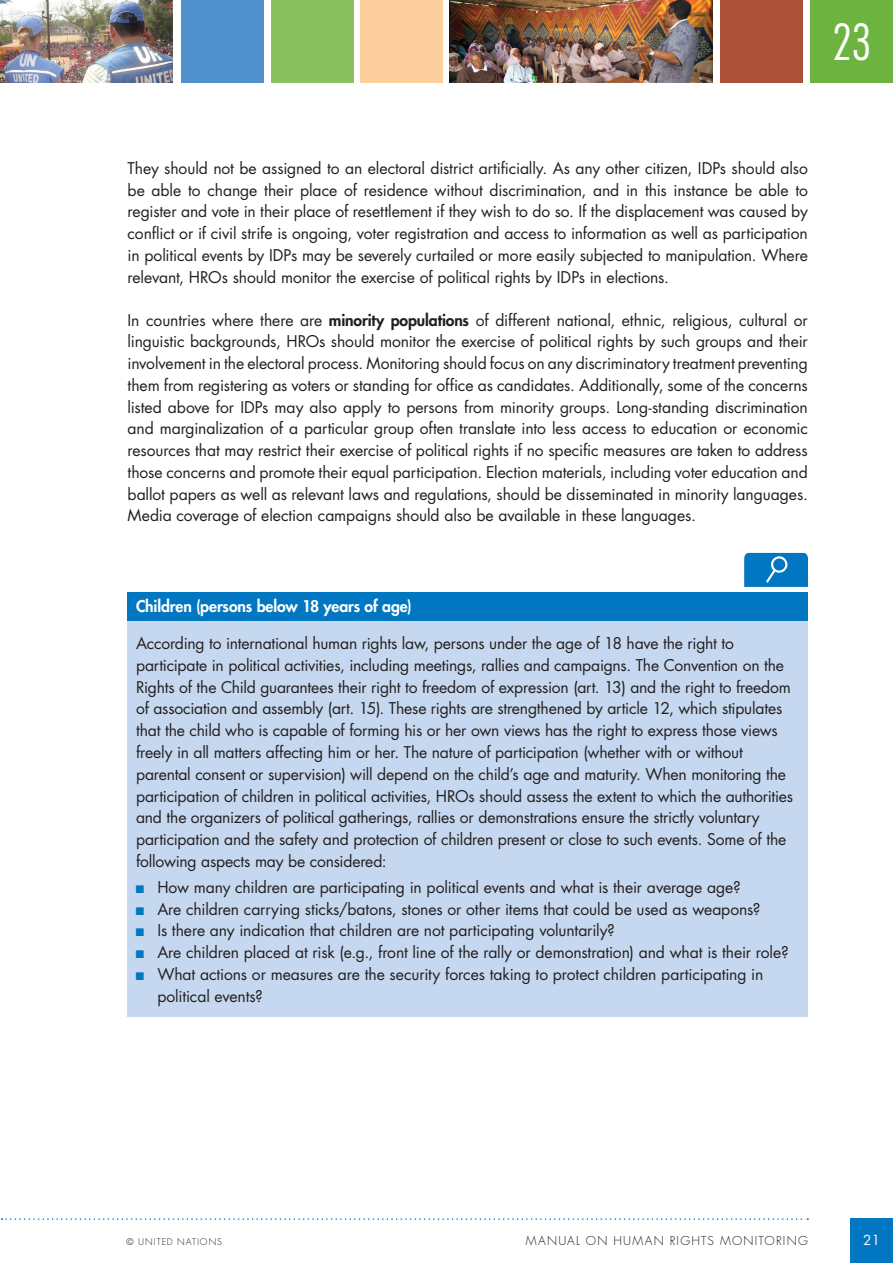
<style>
.page{position:relative;width:893px;height:1263px;background:#fff}
.page>*{position:absolute;margin:0;border:0;box-sizing:border-box;transform-origin:0 0}
.t1{font:300 condensed 48.45px "Futura";color:#fff}
.t2{font:15.75px/21.8px "Futura";letter-spacing:-.01em;color:#231f20;text-align:justify}
.t3{font:800 15.75px "Futura";letter-spacing:-.005em;color:#fff}
.t4{font:13.5px "Futura";color:#fff}
.t5{font:300 12px "Futura";letter-spacing:.105em;color:#231f20}
.t6{font:300 9px "Futura";letter-spacing:.105em;color:#231f20}
.s1{font-weight:800}
</style>
<div class="page">
<div style="left:810px;top:0;width:83px;height:83px;background:#6cb43f"></div>
<div style="left:850px;top:1218px;width:43px;height:45px;background:#0077c0"></div>
<svg style="left:2px;top:1218px;width:806px;height:2px"></svg>
<img style="left:0;top:0;width:173px;height:83px">
<div style="left:271px;top:0;width:82px;height:83px;background:#89c05e"></div>
<div style="left:720px;top:0;width:83px;height:83px;background:#aa5137"></div>
<img style="left:450px;top:0;width:263px;height:83px">
<div style="left:360px;top:0;width:83px;height:83px;background:#fdce9d"></div>
<div style="left:181px;top:0;width:83px;height:83px;background:#5090cc"></div>
<div style="left:128px;top:592px;width:680px;height:29px;background:#0077c0"></div>
<div style="left:128px;top:621px;width:680px;height:396px;background:#c6d8ef"></div>
<svg style="left:744px;top:553px;width:64px;height:34px"></svg>
<h1 class="t1" style="left:832px;top:14px;width:41px">23</h1>
<p class="t2" style="left:128px;top:157px;width:682px">They should not be assigned to an electoral district artificially. As any other citizen, IDPs should also be able to change their place of residence without discrimination, and in this instance be able to register and vote in their place of resettlement if they wish to do so. If the displacement was caused by conflict or if civil strife is ongoing, voter registration and access to information as well as participation in political events by IDPs may be severely curtailed or more easily subjected to manipulation. Where relevant, HROs should monitor the exercise of political rights by IDPs in elections.</p>
<p class="t2" style="left:128px;top:309px;width:682px">In countries where there are <span class="s1">minority populations</span> of different national, ethnic, religious, cultural or linguistic backgrounds, HROs should monitor the exercise of political rights by such groups and their involvement in the electoral process. Monitoring should focus on any discriminatory treatment preventing them from registering as voters or standing for office as candidates. Additionally, some of the concerns listed above for IDPs may also apply to persons from minority groups. Long-standing discrimination and marginalization of a particular group often translate into less access to education or economic resources that may restrict their exercise of political rights if no specific measures are taken to address those concerns and promote their equal participation. Election materials, including voter education and ballot papers as well as relevant laws and regulations, should be disseminated in minority languages.<br>Media coverage of election campaigns should also be available in these languages.</p>
<p class="t3" style="left:136px;top:597px;width:277px">Children (persons below 18 years of age)</p>
<p class="t2" style="left:136px;top:633px;width:659px;text-align:left">According to international human rights law, persons under the age of 18 have the right to participate in political activities, including meetings, rallies and campaigns. The Convention on the Rights of the Child guarantees their right to freedom of expression (art. 13) and the right to freedom of association and assembly (art. 15). These rights are strengthened by article 12, which stipulates that the child who is capable of forming his or her own views has the right to express those views freely in all matters affecting him or her. The nature of participation (whether with or without parental consent or supervision) will depend on the child’s age and maturity. When monitoring the participation of children in political activities, HROs should assess the extent to which the authorities and the organizers of political gatherings, rallies or demonstrations ensure the strictly voluntary participation and the safety and protection of children present or close to such events. Some of the following aspects may be considered:</p>
<p class="t2" style="left:157px;top:876px;width:633px;text-align:left">How many children are participating in political events and what is their average age?<br>Are children carrying sticks/batons, stones or other items that could be used as weapons?<br>Is there any indication that children are not participating voluntarily?<br>Are children placed at risk (e.g., front line of the rally or demonstration) and what is their role?<br>What actions or measures are the security forces taking to protect children participating in political events?</p>
<p class="t6" style="left:127px;top:1236px;width:97px">© UNITED NATIONS</p>
<p class="t5" style="left:526px;top:1233px;width:284px">MANUAL ON HUMAN RIGHTS MONITORING</p>
<p class="t4" style="left:863px;top:1231px;width:18px">21</p>
</div>
